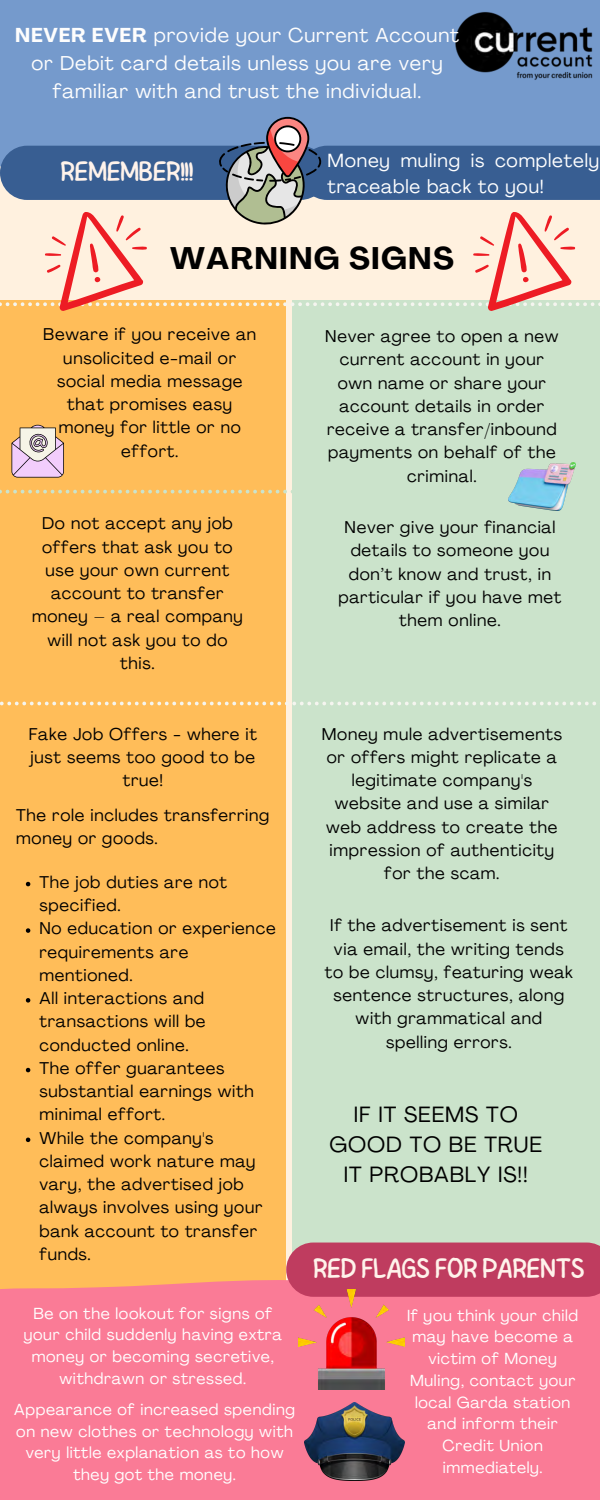
<style>
.page{position:relative;width:600px;height:1500px;background:#fff}
.page>*{position:absolute;margin:0;border:0;box-sizing:border-box;transform-origin:0 0}
.t1{font:700 30.8px "Agrandir";letter-spacing:.04em;color:#000}
.t2{font:28.2px "Childos Arabic";letter-spacing:-.035em;color:#fff3eb}
.t3{font:21.8px/30px "Agrandir";letter-spacing:.04em;color:#000;text-align:center}
.t4{font:19.8px/27.8px "Agrandir";letter-spacing:.04em;color:#fdfdfd;text-align:center}
.t5{font:18.8px/26.2px "Agrandir";letter-spacing:.04em;color:#fff}
.t6{font:16.8px/23.2px "Agrandir";letter-spacing:.04em;color:#000;text-align:center}
.t7{font:15.8px/21.8px "Agrandir";letter-spacing:.04em;color:#fff;text-align:center}
.s1{font-weight:700}
</style>
<div class="page">
<div style="left:0;top:0;width:600px;height:117px;background:#759acc"></div>
<img style="left:453px;top:6px;width:142px;height:80px">
<div style="left:0;top:301px;width:286px;height:1199px;background:#ffbd59"></div>
<div style="left:293px;top:301px;width:307px;height:1199px;background:#cbe3cb"></div>
<svg style="left:0;top:490px;width:293px;height:3px"></svg>
<svg style="left:0;top:702px;width:596px;height:3px"></svg>
<svg style="left:12px;top:424px;width:52px;height:54px;background:#d7bcc1"></svg>
<img style="left:509px;top:462px;width:67px;height:48px">
<div style="left:0;top:1280px;width:600px;height:220px;background:#fa7b96"></div>
<div style="left:286px;top:1243px;width:314px;height:54px;background:#bf3c5f"></div>
<img style="left:305px;top:1402px;width:100px;height:78px">
<svg style="left:26px;top:882px;width:4px;height:4px"></svg>
<svg style="left:26px;top:928px;width:4px;height:5px"></svg>
<svg style="left:26px;top:998px;width:4px;height:5px"></svg>
<svg style="left:26px;top:1068px;width:4px;height:4px"></svg>
<svg style="left:26px;top:1138px;width:4px;height:4px"></svg>
<img style="left:298px;top:1289px;width:106px;height:101px">
<svg style="left:0;top:117px;width:600px;height:194px;background:#b4b2ba"></svg>
<p class="t4" style="left:15px;top:23px;width:446px"><span class="s1">NEVER EVER</span> provide your Current Account or Debit card details unless you are very familiar with and trust the individual.</p>
<p class="t2" style="left:60px;top:151px;width:135px">REMEMBER!!!</p>
<p class="t5" style="left:328px;top:149px;width:273px">Money muling is completely traceable back to you!</p>
<p class="t1" style="left:170px;top:246px;width:285px">WARNING SIGNS</p>
<p class="t6" style="left:43px;top:325px;width:214px">Beware if you receive an unsolicited e-mail or social media message that promises easy money for little or no effort.</p>
<p class="t6" style="left:325px;top:326px;width:235px">Never agree to open a new current account in your own name or share your account details in order receive a transfer/inbound payments on behalf of the criminal.</p>
<p class="t6" style="left:32px;top:514px;width:212px">Do not accept any job offers that ask you to use your own current account to transfer money – a real company will not ask you to do this.</p>
<p class="t6" style="left:338px;top:517px;width:225px">Never give your financial details to someone you don’t know and trust, in particular if you have met them online.</p>
<p class="t6" style="left:29px;top:724px;width:230px">Fake Job Offers - where it just seems too good to be true!</p>
<h2 class="t6" style="left:16px;top:805px;width:255px;text-align:left">The role includes transferring money or goods.</h2>
<h5 class="t6" style="left:39px;top:872px;width:189px;text-align:left">The job duties are not specified.</h5>
<p class="t6" style="left:39px;top:919px;width:238px;text-align:left">No education or experience requirements are mentioned.</p>
<p class="t6" style="left:39px;top:988px;width:168px;text-align:justify">All interactions and transactions will be conducted online.</p>
<h1 class="t6" style="left:39px;top:1058px;width:216px;text-align:left">The offer guarantees substantial earnings with minimal effort.</h1>
<p class="t6" style="left:39px;top:1128px;width:225px;text-align:left">While the company's claimed work nature may vary, the advertised job always involves using your bank account to transfer funds.</p>
<p class="t7" style="left:24px;top:1304px;width:260px">Be on the lookout for signs of your child suddenly having extra money or becoming secretive, withdrawn or stressed.</p>
<p class="t7" style="left:14px;top:1400px;width:282px">Appearance of increased spending on new clothes or technology with very little explanation as to how they got the money.</p>
<p class="t6" style="left:322px;top:724px;width:242px">Money mule advertisements or offers might replicate a legitimate company's website and use a similar web address to create the impression of authenticity for the scam.</p>
<p class="t6" style="left:325px;top:916px;width:250px">If the advertisement is sent via email, the writing tends to be clumsy, featuring weak sentence structures, along with grammatical and spelling errors.</p>
<h2 class="t3" style="left:330px;top:1102px;width:214px">IF IT SEEMS TO<br>GOOD TO BE TRUE<br>IT PROBABLY IS!!</h2>
<p class="t2" style="left:313px;top:1248px;width:274px">RED FLAGS FOR PARENTS</p>
<h3 class="t7" style="left:407px;top:1306px;width:173px">If you think your child may have become a victim of Money<br>Muling, contact your local Garda station and inform their<br>Credit Union immediately.</h3>
</div>
